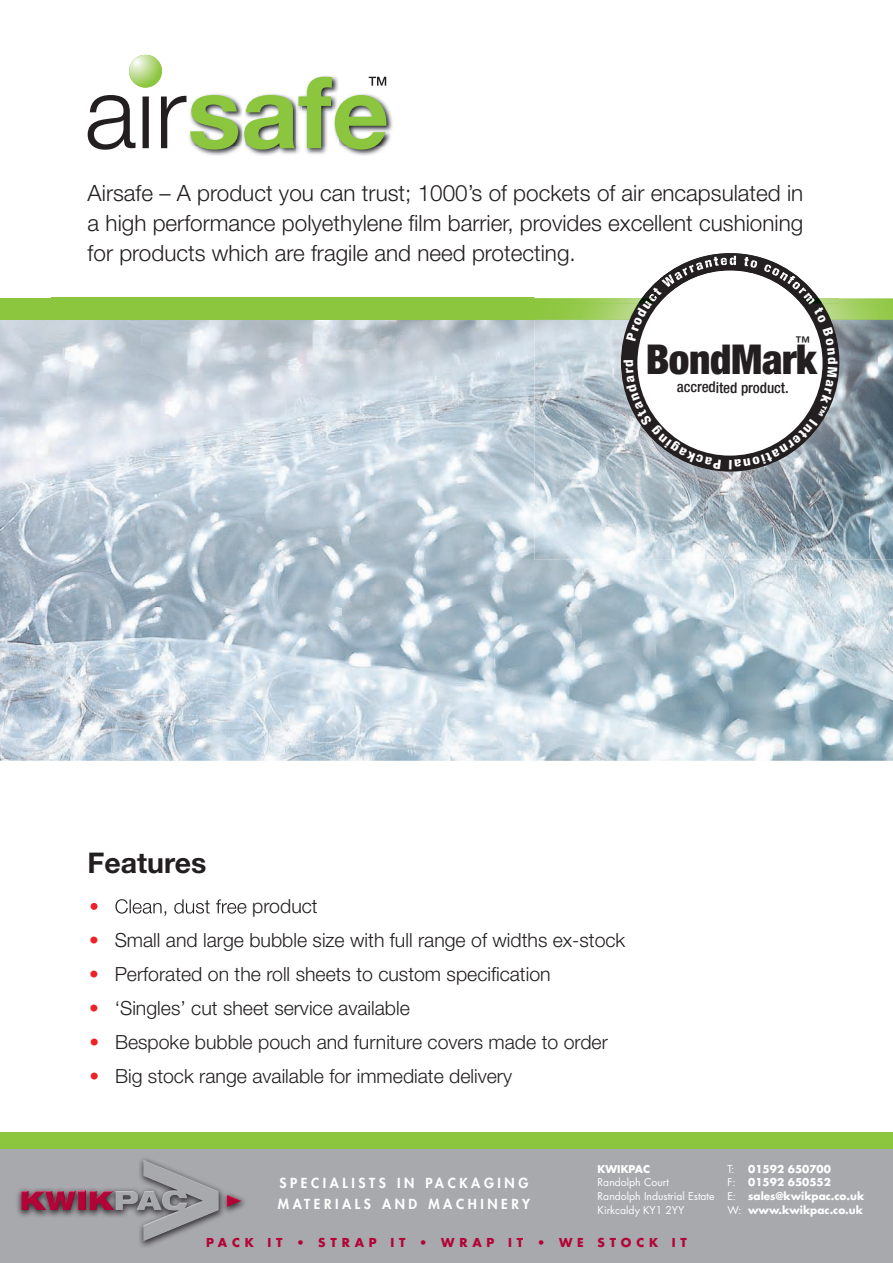
<style>
.page{position:relative;width:893px;height:1263px;background:#fff}
.page>*{position:absolute;margin:0;border:0;box-sizing:border-box;transform-origin:0 0}
.t1{font:900 condensed 41.25px "Helvetica Neue";letter-spacing:-.01em;color:#231f20}
.t2{font:700 28.5px "Helvetica Neue";color:#231f20}
.t3{font:300 22.5px/30px "Helvetica Neue";color:#231f20;text-align:justify}
.t4{font:300 19.5px/34px "Helvetica Neue";color:#231f20}
.t5{font:300 19.5px/34px "Helvetica Neue";color:#ec2227;text-align:justify}
.t6{font:500 condensed 15px "Helvetica Neue";color:#231f20}
.t7{font:800 13.5px/21px "Futura Std";letter-spacing:.265em;color:#fff}
.t8{font:700 12px "Futura Std";letter-spacing:.4em;color:#b30437}
.t9{font:700 10.5px "Futura Std";color:#fff}
.t10{font:10.5px "Futura Std";color:#fff}
.s1{font-weight:400}
</style>
<div class="page">
<div style="left:0;top:1148px;width:893px;height:115px;background:#a8a9ad"></div>
<img style="left:0;top:320px;width:893px;height:441px">
<img style="left:115px;top:899px;width:51px;height:17px">
<img style="left:174px;top:899px;width:36px;height:15px">
<img style="left:216px;top:899px;width:27px;height:15px">
<svg style="left:91px;top:903px;width:7px;height:7px"></svg>
<div style="left:0;top:298px;width:893px;height:22px;background:#8bc63e"></div>
<img style="left:534px;top:298px;width:359px;height:22px">
<img style="left:791px;top:320px;width:102px;height:240px">
<img style="left:534px;top:320px;width:102px;height:240px">
<img style="left:636px;top:472px;width:155px;height:88px">
<img style="left:621px;top:320px;width:218px;height:152px">
<img style="left:52px;top:297px;width:483px;height:1px">
<img style="left:534px;top:298px;width:305px;height:6px">
<img style="left:710px;top:253px;width:40px;height:2px">
<div style="left:0;top:1132px;width:893px;height:16px;background:#8bc63e"></div>
<img style="left:387px;top:106px;width:6px;height:39px">
<svg style="left:88px;top:55px;width:299px;height:101px"></svg>
<div style="left:19px;top:1175px;width:223px;height:67px;background:#231f20;opacity:.85"></div>
<svg style="left:624px;top:255px;width:213px;height:214px"></svg>
<p class="t3" style="left:88px;top:178px;width:717px">Airsafe – A product you can trust; 1000’s of pockets of air encapsulated in a high performance polyethylene film barrier, provides excellent cushioning for products which are fragile and need protecting.</p>
<p class="t1" style="left:646px;top:334px;width:173px">BondMark</p>
<p class="t6" style="left:677px;top:377px;width:113px;rotate:1deg">accredited product.</p>
<p class="t2" style="left:88px;top:846px;width:120px">Features</p>
<p class="t5" style="left:89px;top:923px;width:12px">• • • • •</p>
<p class="t4" style="left:115px;top:923px;width:512px">Small and large bubble size with full range of widths ex-stock Perforated on the roll sheets to custom specification ‘Singles’ cut sheet service available<br>Bespoke bubble pouch and furniture covers made to order Big stock range available for immediate delivery</p>
<p class="t7" style="left:278px;top:1172px;width:254px">SPECIALISTS IN PACKAGING<br>MATERIALS AND MACHINERY</p>
<p class="t9" style="left:598px;top:1162px;width:54px">KWIKPAC</p>
<p class="t10" style="left:598px;top:1176px;width:73px">Randolph Court</p>
<p class="t10" style="left:598px;top:1189px;width:118px">Randolph Industrial Estate</p>
<p class="t10" style="left:598px;top:1203px;width:88px">Kirkcaldy KY1 2YY</p>
<p class="t8" style="left:206px;top:1235px;width:482px">PACK IT • STRAP IT • WRAP IT • WE STOCK IT</p>
<p class="t10" style="left:727px;top:1162px;width:9px">T:</p>
<p class="t9" style="left:748px;top:1162px;width:84px">01592 650700</p>
<p class="t9" style="left:727px;top:1175px;width:105px"><span class="s1">F:</span> 01592 650552</p>
<p class="t9" style="left:727px;top:1189px;width:138px"><span class="s1">E:</span> sales@kwikpac.co.uk</p>
<p class="t9" style="left:727px;top:1203px;width:137px"><span class="s1">W:</span> www.kwikpac.co.uk</p>
</div>
